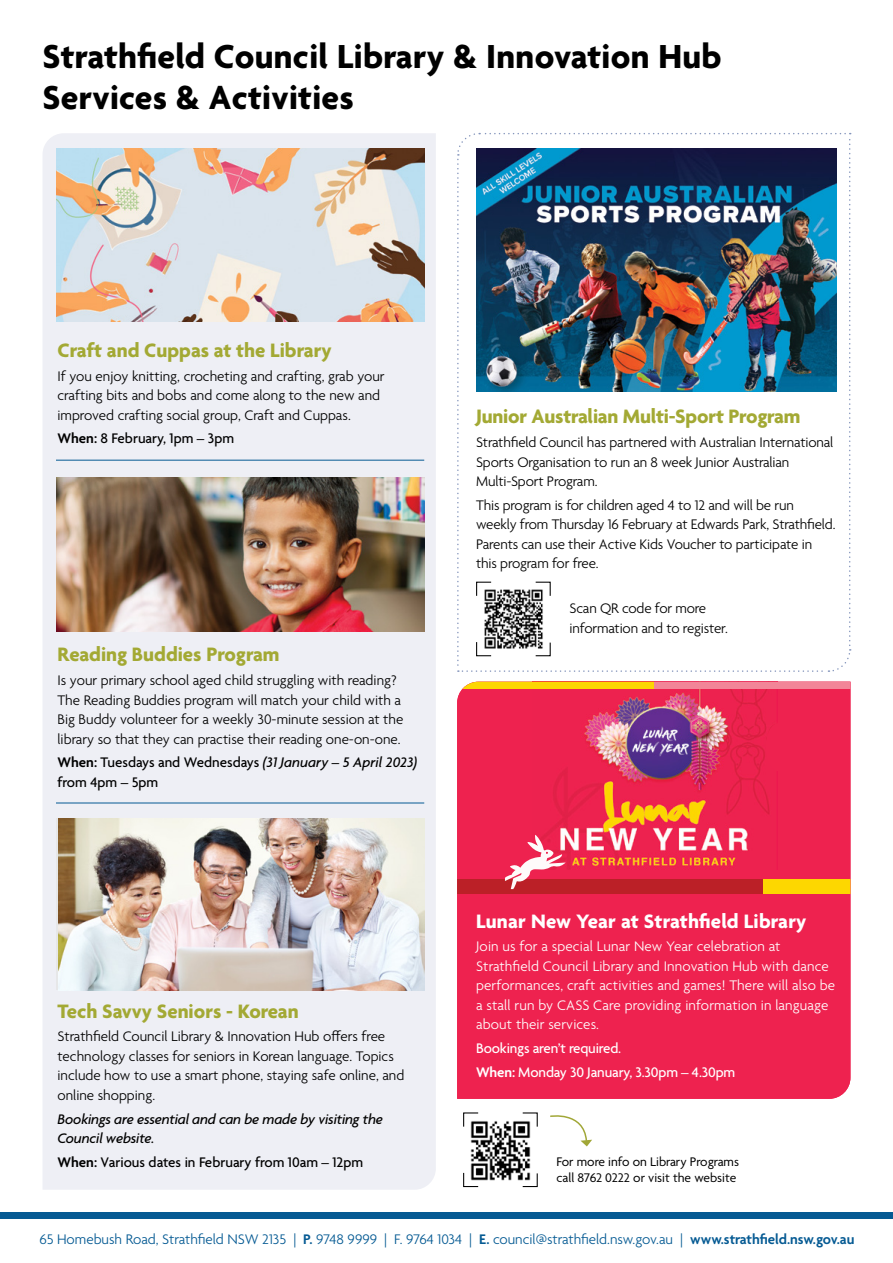
<style>
.page{position:relative;width:893px;height:1263px;background:#fff}
.page>*{position:absolute;margin:0;border:0;box-sizing:border-box;transform-origin:0 0}
.t1{font:700 36px/40.5px "Agenda";letter-spacing:.01em;color:#000}
.t2{font:700 21px "Agenda";color:#a3a934}
.t3{font:700 21px "Agenda";letter-spacing:.01em;color:#fff}
.t4{font:300 15px/19.5px "Agenda";letter-spacing:-.005em;color:#000}
.t5{font:300 15px/19.5px "Agenda";letter-spacing:.01em;color:#fff}
.t6{font:500 15px/19.5px "Agenda";color:#000}
.t7{font:300 15px "Agenda";color:#055a93}
.t8{font:italic 500 15px/19.5px "Agenda";letter-spacing:-.01em;color:#000}
.t9{font:500 15px/23.7px "Agenda";letter-spacing:-.01em;color:#fff}
.t10{font:13.5px/16.2px "Agenda";color:#000}
.s1{font-weight:600}
.s2{font-style:italic}
</style>
<div class="page">
<div style="left:43px;top:133px;width:393px;height:1057px;background:#eeeff5"></div>
<div style="left:457px;top:689px;width:393px;height:410px;background:#ee224f"></div>
<img style="left:533px;top:689px;width:245px;height:180px">
<div style="left:457px;top:682px;width:197px;height:7px;background:#fcd602"></div>
<div style="left:654px;top:682px;width:196px;height:7px;background:#f28598"></div>
<div style="left:457px;top:879px;width:306px;height:15px;background:#bb2027"></div>
<div style="left:763px;top:879px;width:87px;height:15px;background:#fdd700"></div>
<div style="left:765px;top:723px;width:27px;height:48px;background:#ee224f;border-radius:50%"></div>
<svg style="left:505px;top:835px;width:61px;height:54px"></svg>
<hr style="left:56px;top:803px;width:368px;height:1px;background:#055a93">
<hr style="left:56px;top:460px;width:368px;height:1px;background:#055a93">
<img style="left:56px;top:478px;width:368px;height:154px">
<img style="left:59px;top:818px;width:365px;height:172px">
<img style="left:56px;top:149px;width:368px;height:172px">
<img style="left:470px;top:1121px;width:61px;height:60px">
<svg style="left:522px;top:1112px;width:16px;height:16px"></svg>
<svg style="left:463px;top:1172px;width:16px;height:15px"></svg>
<svg style="left:463px;top:1112px;width:16px;height:16px"></svg>
<svg style="left:522px;top:1172px;width:16px;height:15px"></svg>
<img style="left:457px;top:132px;width:394px;height:540px">
<img style="left:479px;top:583px;width:69px;height:72px">
<svg style="left:550px;top:1115px;width:42px;height:31px"></svg>
<div style="left:0;top:1212px;width:893px;height:7px;background:#055a93"></div>
<h1 class="t1" style="left:43px;top:39px;width:681px">Strathfield Council Library &amp; Innovation Hub<br>Services &amp; Activities</h1>
<h2 class="t2" style="left:57px;top:339px;width:276px">Craft and Cuppas at the Library</h2>
<p class="t4" style="left:57px;top:367px;width:329px">If you enjoy knitting, crocheting and crafting, grab your crafting bits and bobs and come along to the new and improved crafting social group, Craft and Cuppas.</p>
<p class="t6" style="left:57px;top:430px;width:178px"><span class="s1">When:</span> 8 February, 1pm – 3pm</p>
<h2 class="t2" style="left:57px;top:643px;width:224px">Reading Buddies Program</h2>
<p class="t4" style="left:57px;top:671px;width:347px">Is your primary school aged child struggling with reading?<br>The Reading Buddies program will match your child with a Big Buddy volunteer for a weekly 30-minute session at the library so that they can practise their reading one-on-one.</p>
<p class="t6" style="left:57px;top:754px;width:361px"><span class="s1">When:</span> Tuesdays and Wednesdays <span class="s2">(31 January – 5 April 2023) </span>from 4pm – 5pm</p>
<h2 class="t2" style="left:476px;top:405px;width:326px">Junior Australian Multi-Sport Program</h2>
<p class="t4" style="left:476px;top:433px;width:359px">Strathfield Council has partnered with Australian International<br>Sports Organisation to run an 8 week Junior Australian<br>Multi-Sport Program.</p>
<p class="t4" style="left:476px;top:496px;width:361px">This program is for children aged 4 to 12 and will be run weekly from Thursday 16 February at Edwards Park, Strathfield.<br>Parents can use their Active Kids Voucher to participate in this program for free.</p>
<p class="t4" style="left:570px;top:600px;width:160px">Scan QR code for more information and to register.</p>
<h2 class="t3" style="left:476px;top:909px;width:332px">Lunar New Year at Strathfield Library</h2>
<p class="t5" style="left:476px;top:938px;width:361px">Join us for a special Lunar New Year celebration at Strathfield Council Library and Innovation Hub with dance performances, craft activities and games! There will also be a stall run by CASS Care providing information in language about their services.</p>
<p class="t9" style="left:476px;top:1037px;width:261px">Bookings aren’t required.<br><span class="s1">When:</span> Monday 30 January, 3.30pm – 4.30pm</p>
<h2 class="t2" style="left:57px;top:999px;width:243px">Tech Savvy Seniors - Korean</h2>
<p class="t4" style="left:57px;top:1028px;width:348px">Strathfield Council Library &amp; Innovation Hub offers free technology classes for seniors in Korean language. Topics include how to use a smart phone, staying safe online, and online shopping.</p>
<p class="t8" style="left:57px;top:1109px;width:327px">Bookings are essential and can be made by visiting the<br>Council website.</p>
<p class="t6" style="left:57px;top:1153px;width:307px"><span class="s1">When:</span> Various dates in February from 10am – 12pm</p>
<p class="t10" style="left:556px;top:1154px;width:184px">For more info on Library Programs call 8762 0222 or visit the website</p>
<p class="t7" style="left:39px;top:1231px;width:816px">65 Homebush Road, Strathfield NSW 2135 | <span class="s1">P.</span> 9748 9999 | F. 9764 1034 | <span class="s1">E.</span> council@strathfield.nsw.gov.au | <span class="s1">www.strathfield.nsw.gov.au</span></p>
</div>
